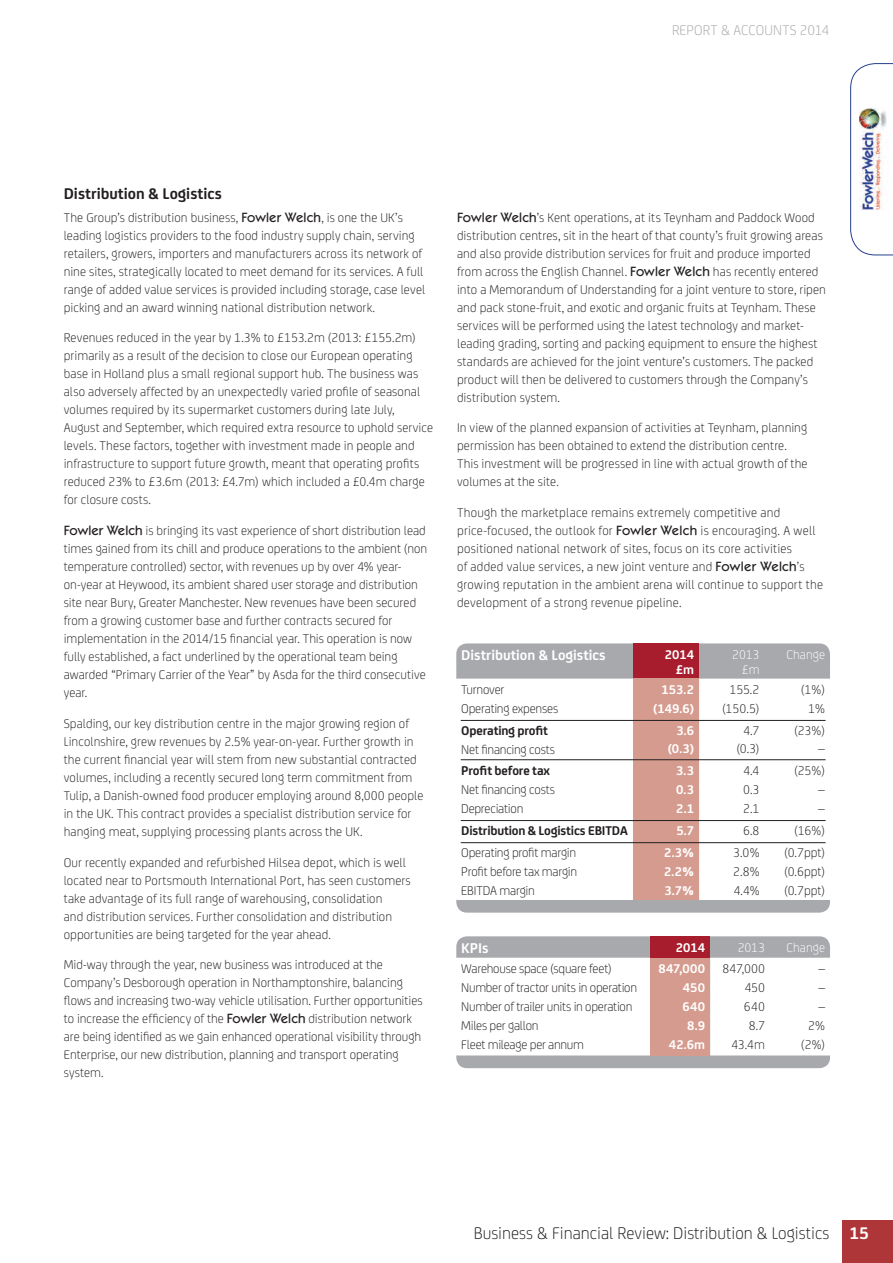
<style>
.page{position:relative;width:893px;height:1263px;background:#fff}
.page>*{position:absolute;margin:0;border:0;box-sizing:border-box;transform-origin:0 0}
.t1{font:300 18px "FS Joey";color:#231f20}
.t2{font:700 18px "FS Joey";color:#fff}
.t3{font:700 16.5px "FS Joey";color:#231f20}
.t4{font:700 15px "FS Joey";color:#fff}
.t5{font:300 15px "FS Joey";letter-spacing:.005em;color:#a8a9ad}
.t6{font:300 13.5px/18px "FS Joey";letter-spacing:.005em;color:#231f20}
.t7{font:300 13.5px/18.9px "FS Joey";letter-spacing:-.02em;color:#231f20}
.t8{font:700 13.5px/18.9px "FS Joey";letter-spacing:.01em;color:#fff;text-align:right}
.t9{font:300 13.5px/18.9px "FS Joey";letter-spacing:-.015em;color:#231f20}
.t10{font:700 13.5px "FS Joey";letter-spacing:-.01em;color:#231f20}
.t11{font:300 13.5px/15px "FS Joey";color:#fff;text-align:right}
.s1{font-family:"ITC Kabel Std";font-weight:500}
</style>
<div class="page">
<div style="left:842px;top:1220px;width:51px;height:43px;background:#ae3639"></div>
<div style="left:456px;top:936px;width:374px;height:132px;background:#a8a9ad;border-radius:11px"></div>
<div style="left:650px;top:936px;width:60px;height:22px;background:#a81d2d"></div>
<div style="left:460px;top:958px;width:368px;height:97px;background:#fff"></div>
<div style="left:650px;top:958px;width:60px;height:97px;background:#d59b8e"></div>
<div style="left:456px;top:643px;width:374px;height:270px;background:#a8a9ad;border-radius:11px"></div>
<div style="left:634px;top:643px;width:65px;height:36px;background:#a81d2d"></div>
<div style="left:456px;top:679px;width:374px;height:221px;background:#fff"></div>
<div style="left:634px;top:679px;width:65px;height:221px;background:#d59b8e"></div>
<svg style="left:850px;top:63px;width:43px;height:192px"></svg>
<img style="left:859px;top:108px;width:28px;height:102px">
<hr style="left:461px;top:720px;width:365px;height:1px;background:#231f20">
<hr style="left:461px;top:759px;width:365px;height:1px;background:#231f20">
<hr style="left:461px;top:820px;width:365px;height:1px;background:#231f20">
<hr style="left:461px;top:842px;width:365px;height:1px;background:#231f20">
<div style="left:453px;top:679px;width:7px;height:220px;background:#fff"></div>
<div style="left:826px;top:679px;width:7px;height:220px;background:#fff"></div>
<div style="left:453px;top:958px;width:7px;height:97px;background:#fff"></div>
<div style="left:828px;top:958px;width:7px;height:97px;background:#fff"></div>
<p class="t5" style="left:672px;top:19px;width:159px">REPORT &amp; ACCOUNTS 2014</p>
<p class="t3" style="left:64px;top:182px;width:160px">Distribution &amp; Logistics</p>
<p class="t6" style="left:64px;top:207px;width:363px">The Group’s distribution business, <span class="s1">Fowler Welch</span>, is one the UK’s leading logistics providers to the food industry supply chain, serving retailers, growers, importers and manufacturers across its network of nine sites, strategically located to meet demand for its services. A full range of added value services is provided including storage, case level picking and an award winning national distribution network.</p>
<p class="t6" style="left:64px;top:328px;width:371px">Revenues reduced in the year by 1.3% to £153.2m (2013: £155.2m) primarily as a result of the decision to close our European operating base in Holland plus a small regional support hub. The business was also adversely affected by an unexpectedly varied profile of seasonal volumes required by its supermarket customers during late July, August and September, which required extra resource to uphold service levels. These factors, together with investment made in people and infrastructure to support future growth, meant that operating profits reduced 23% to £3.6m (2013: £4.7m) which included a £0.4m charge for closure costs.</p>
<p class="t6" style="left:64px;top:521px;width:365px"><span class="s1">Fowler Welch</span> is bringing its vast experience of short distribution lead times gained from its chill and produce operations to the ambient (non temperature controlled) sector, with revenues up by over 4% year&shy;on-year at Heywood, its ambient shared user storage and distribution site near Bury, Greater Manchester. New revenues have been secured from a growing customer base and further contracts secured for implementation in the 2014/15 financial year. This operation is now fully established, a fact underlined by the operational team being awarded “Primary Carrier of the Year” by Asda for the third consecutive year.</p>
<p class="t6" style="left:64px;top:714px;width:361px">Spalding, our key distribution centre in the major growing region of Lincolnshire, grew revenues by 2.5% year-on-year. Further growth in the current financial year will stem from new substantial contracted volumes, including a recently secured long term commitment from Tulip, a Danish-owned food producer employing around 8,000 people in the UK. This contract provides a specialist distribution service for hanging meat, supplying processing plants across the UK.</p>
<p class="t6" style="left:64px;top:852px;width:348px">Our recently expanded and refurbished Hilsea depot, which is well located near to Portsmouth International Port, has seen customers take advantage of its full range of warehousing, consolidation<br>and distribution services. Further consolidation and distribution opportunities are being targeted for the year ahead.</p>
<p class="t6" style="left:64px;top:955px;width:360px">Mid-way through the year, new business was introduced at the Company’s Desborough operation in Northamptonshire, balancing flows and increasing two-way vehicle utilisation. Further opportunities to increase the efficiency of the <span class="s1">Fowler Welch</span> distribution network are being identified as we gain enhanced operational visibility through Enterprise, our new distribution, planning and transport operating system.</p>
<p class="t6" style="left:457px;top:207px;width:370px"><span class="s1">Fowler Welch</span>’s Kent operations, at its Teynham and Paddock Wood distribution centres, sit in the heart of that county’s fruit growing areas and also provide distribution services for fruit and produce imported from across the English Channel. <span class="s1">Fowler Welch</span> has recently entered into a Memorandum of Understanding for a joint venture to store, ripen and pack stone-fruit, and exotic and organic fruits at Teynham. These services will be performed using the latest technology and market&shy;leading grading, sorting and packing equipment to ensure the highest standards are achieved for the joint venture’s customers. The packed product will then be delivered to customers through the Company’s distribution system.</p>
<p class="t6" style="left:457px;top:418px;width:352px">In view of the planned expansion of activities at Teynham, planning permission has been obtained to extend the distribution centre.<br>This investment will be progressed in line with actual growth of the volumes at the site.</p>
<p class="t6" style="left:457px;top:503px;width:367px">Though the marketplace remains extremely competitive and price-focused, the outlook for <span class="s1">Fowler Welch</span> is encouraging. A well positioned national network of sites, focus on its core activities<br>of added value services, a new joint venture and <span class="s1">Fowler Welch</span>’s growing reputation in the ambient arena will continue to support the development of a strong revenue pipeline.</p>
<p class="t4" style="left:461px;top:643px;width:146px">Distribution &amp; Logistics</p>
<p class="t8" style="left:665px;top:646px;width:31px;line-height:15px">2014 £m</p>
<p class="t11" style="left:732px;top:646px;width:29px">2013 £m</p>
<p class="t11" style="left:787px;top:646px;width:40px">Change</p>
<p class="t9" style="left:461px;top:679px;width:98px">Turnover<br>Operating expenses</p>
<p class="t10" style="left:461px;top:720px;width:88px">Operating profit</p>
<p class="t9" style="left:461px;top:739px;width:95px">Net financing costs</p>
<p class="t10" style="left:461px;top:761px;width:90px">Profit before tax</p>
<p class="t9" style="left:461px;top:780px;width:95px">Net financing costs<br>Depreciation</p>
<p class="t10" style="left:461px;top:820px;width:168px">Distribution &amp; Logistics EBITDA</p>
<p class="t6" style="left:461px;top:842px;width:117px;line-height:18.9px;text-align:justify">Operating profit margin Profit before tax margin EBITDA margin</p>
<p class="t6" style="left:801px;top:679px;width:26px;line-height:18.9px;text-align:center">(1%)<br>1%</p>
<p class="t6" style="left:794px;top:720px;width:33px;line-height:18.9px;text-align:right">(23%) –</p>
<p class="t6" style="left:818px;top:761px;width:8px;line-height:18.9px;text-align:justify;text-indent:-24px">(25%) – –</p>
<p class="t6" style="left:784px;top:819px;width:42px;line-height:21.9px;text-align:right">(16%) (0.7ppt)</p>
<p class="t6" style="left:784px;top:861px;width:42px;line-height:18.9px">(0.6ppt) (0.7ppt)</p>
<p class="t6" style="left:722px;top:679px;width:39px;line-height:18.9px;text-align:center">155.2 (150.5)</p>
<p class="t6" style="left:736px;top:720px;width:25px;line-height:18.9px;text-align:center">4.7 (0.3)</p>
<p class="t6" style="left:743px;top:761px;width:18px;line-height:18.9px;text-align:justify">4.4<br>0.3<br>2.1</p>
<p class="t6" style="left:733px;top:819px;width:28px;line-height:21.9px;text-align:right">6.8<br>3.0%</p>
<p class="t6" style="left:733px;top:861px;width:28px;line-height:18.9px">2.8%<br>4.4%</p>
<p class="t8" style="left:653px;top:679px;width:42px">153.2 (149.6)</p>
<p class="t8" style="left:668px;top:720px;width:28px">3.6 (0.3)</p>
<p class="t8" style="left:676px;top:760px;width:19px;text-align:justify">3.3<br>0.3<br>2.1</p>
<p class="t8" style="left:664px;top:819px;width:31px;line-height:21.9px">5.7<br>2.3%</p>
<p class="t8" style="left:664px;top:861px;width:32px;text-align:left">2.2%<br>3.7%</p>
<p class="t4" style="left:461px;top:936px;width:29px">KPIs</p>
<p class="t8" style="left:676px;top:937px;width:31px">2014</p>
<p class="t11" style="left:738px;top:939px;width:29px">2013</p>
<p class="t11" style="left:787px;top:939px;width:40px">Change</p>
<p class="t7" style="left:461px;top:958px;width:177px">Warehouse space (square feet)<br>Number of tractor units in operation<br>Number of trailer units in operation<br>Miles per gallon<br>Fleet mileage per annum</p>
<p class="t8" style="left:658px;top:958px;width:48px">847,000<br>450<br>640<br>8.9<br>42.6m</p>
<p class="t6" style="left:722px;top:958px;width:44px;line-height:18.9px;text-align:right">847,000<br>450<br>640<br>8.7<br>43.4m</p>
<p class="t6" style="left:801px;top:958px;width:26px;line-height:18.9px;text-align:right">–<br>–<br>–<br>2% (2%)</p>
<h1 class="t1" style="left:474px;top:1220px;width:357px">Business &amp; Financial Review: Distribution &amp; Logistics</h1>
<h1 class="t2" style="left:849px;top:1219px;width:21px">15</h1>
</div>
